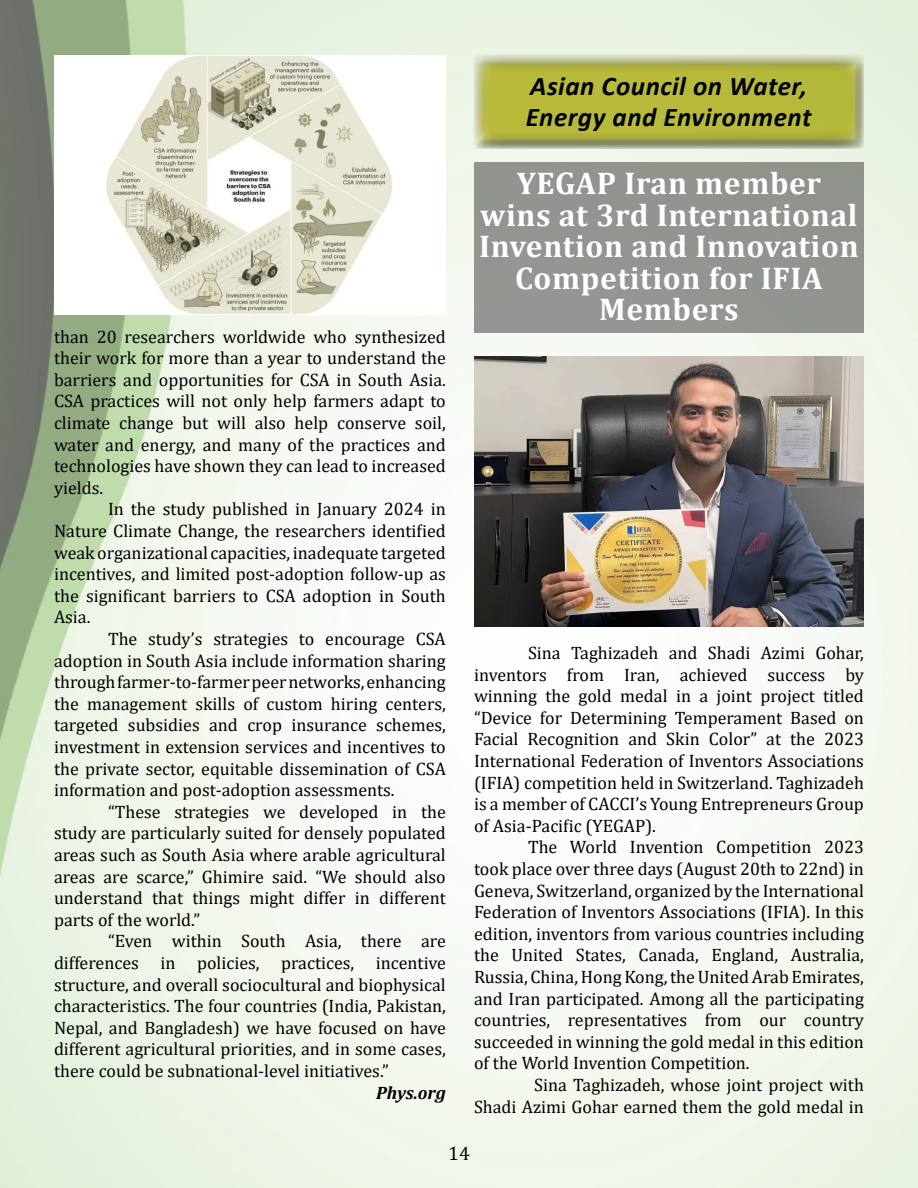
<style>
.page{position:relative;width:918px;height:1188px;background:#fff}
.page>*{position:absolute;margin:0;border:0;box-sizing:border-box;transform-origin:0 0}
.Head{font:700 31.5px/31.5px "Cambria";letter-spacing:.02em;color:#fff;text-align:center}
.Head-2{font:italic 700 27px/31.5px "Calibri";letter-spacing:.02em;color:#000}
.t1{font:19.5px "Cambria";color:#000}
.Body{font:18px/21.6px "Cambria";color:#000;text-align:justify}
.Source{font:italic 700 18px "Cambria";letter-spacing:-.005em;color:#000}
</style>
<div class="page">
<img style="left:0;top:0;width:918px;height:1188px">
<img style="left:54px;top:56px;width:391px;height:259px">
<div style="left:474px;top:162px;width:390px;height:171px;background:#91958f"></div>
<div style="left:473px;top:36px;width:391px;height:114px;background:#eaf3e3"></div>
<div style="left:473px;top:54px;width:391px;height:96px;background:#000;opacity:.75"></div>
<img style="left:474px;top:356px;width:390px;height:270px">
<p class="Head-2" style="left:526px;top:69px;width:287px">Asian Council on Water,<br>Energy and Environment</p>
<p class="Body" style="left:54px;top:325px;width:393px">than 20 researchers worldwide who synthesized their work for more than a year to understand the barriers and opportunities for CSA in South Asia.<br>CSA practices will not only help farmers adapt to climate change but will also help conserve soil, water and energy, and many of the practices and technologies have shown they can lead to increased yields.</p>
<p class="Body" style="left:54px;top:498px;width:393px;text-indent:54px">In the study published in January 2024 in Nature Climate Change, the researchers identified weak organizational capacities, inadequate targeted incentives, and limited post-adoption follow-up as the significant barriers to CSA adoption in South Asia.</p>
<p class="Body" style="left:54px;top:628px;width:393px;text-indent:54px">The study’s strategies to encourage CSA adoption in South Asia include information sharing through farmer-to-farmer peer networks, enhancing the management skills of custom hiring centers, targeted subsidies and crop insurance schemes, investment in extension services and incentives to the private sector, equitable dissemination of CSA information and post-adoption assessments.</p>
<p class="Body" style="left:54px;top:801px;width:393px;text-indent:54px">“These strategies we developed in the study are particularly suited for densely populated areas such as South Asia where arable agricultural areas are scarce,” Ghimire said. “We should also understand that things might differ in different parts of the world.”</p>
<p class="Body" style="left:54px;top:930px;width:393px;text-indent:54px">“Even within South Asia, there are differences in policies, practices, incentive structure, and overall sociocultural and biophysical characteristics. The four countries (India, Pakistan, Nepal, and Bangladesh) we have focused on have different agricultural priorities, and in some cases, there could be subnational-level initiatives.”</p>
<p class="Source" style="left:376px;top:1080px;width:71px">Phys.org</p>
<p class="Head" style="left:479px;top:167px;width:381px">YEGAP Iran member wins at 3rd International<br>Invention and Innovation<br>Competition for IFIA<br>Members</p>
<p class="Body" style="left:474px;top:642px;width:392px;text-indent:54px">Sina Taghizadeh and Shadi Azimi Gohar, inventors from Iran, achieved success by winning the gold medal in a joint project titled “Device for Determining Temperament Based on Facial Recognition and Skin Color” at the 2023<br>International Federation of Inventors Associations (IFIA) competition held in Switzerland. Taghizadeh is a member of CACCI’s Young Entrepreneurs Group of Asia-Pacific (YEGAP).</p>
<p class="Body" style="left:474px;top:836px;width:392px;text-indent:54px">The World Invention Competition 2023 took place over three days (August 20th to 22nd) in Geneva, Switzerland, organized by the International Federation of Inventors Associations (IFIA). In this edition, inventors from various countries including the United States, Canada, England, Australia, Russia, China, Hong Kong, the United Arab Emirates, and Iran participated. Among all the participating countries, representatives from our country succeeded in winning the gold medal in this edition of the World Invention Competition.</p>
<p class="Body" style="left:474px;top:1074px;width:392px;text-align:right">Sina Taghizadeh, whose joint project with<br>Shadi Azimi Gohar earned them the gold medal in</p>
<p class="t1" style="left:448px;top:1142px;width:23px">14</p>
</div>
